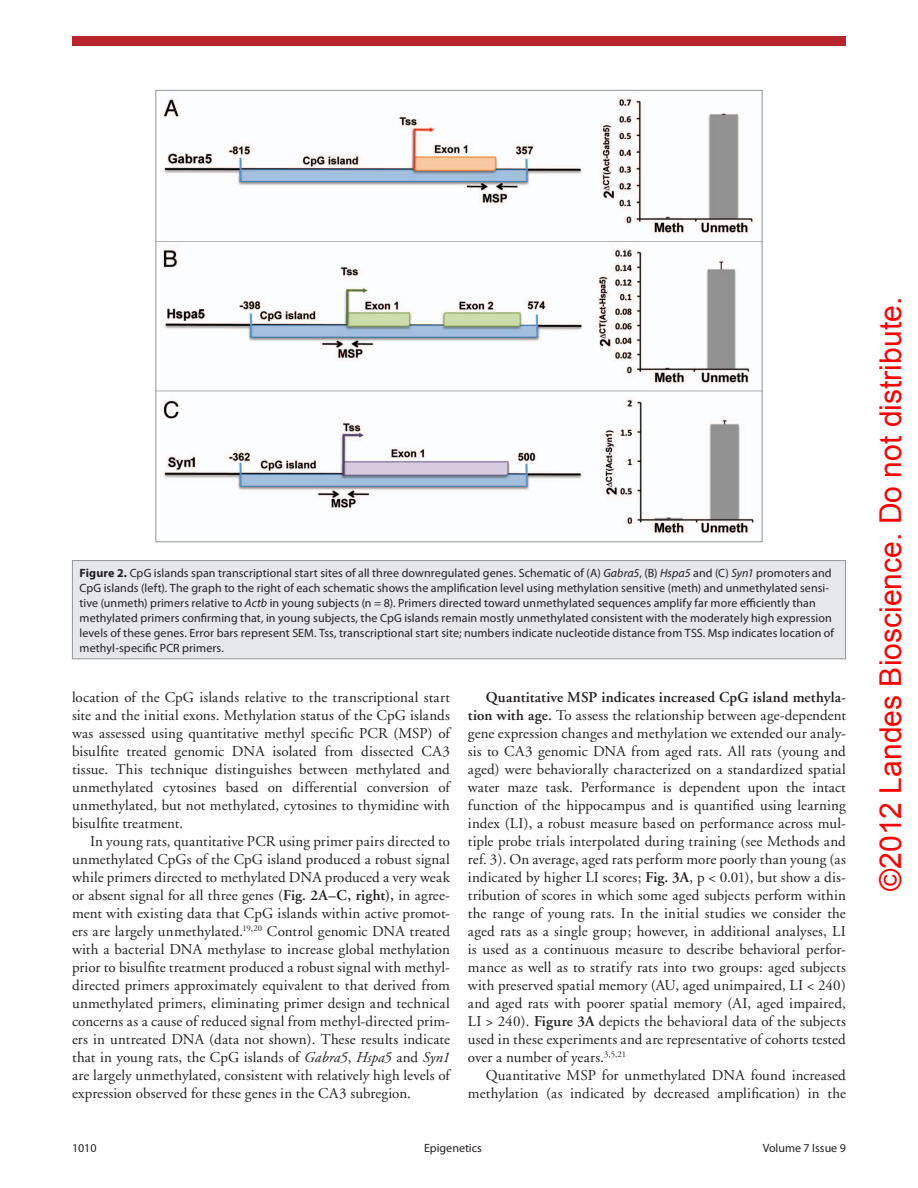
<style>
.page{position:relative;width:918px;height:1188px;background:#fff}
.page>*{position:absolute;margin:0;border:0;box-sizing:border-box;transform-origin:0 0}
.t1{font:30.15px "Arial";color:#f00}
.t2{font:15px/18px "Adobe Garamond";letter-spacing:.005em;color:#231f20;text-align:justify}
.t3{font:12px/15px "Myriad Pro";letter-spacing:.005em;color:#231f20}
.s1{font-weight:700}
.s2{font-style:italic}
.s3{font-weight:600}
</style>
<div class="page">
<div style="left:72px;top:36px;width:774px;height:10px;background:#b7262b"></div>
<div style="left:72px;top:561px;width:774px;height:98px;background:#e6e7e9"></div>
<div style="left:72px;top:560px;width:774px;height:99px;border:1px solid #939598"></div>
<img style="left:158px;top:96px;width:602px;height:438px">
<p class="t3" style="left:80px;top:565px;width:756px"><span class="s1">Figure 2.</span> CpG islands span transcriptional start sites of all three downregulated genes. Schematic of (A) <span class="s2">Gabra5</span>, (B) <span class="s2">Hspa5</span> and (C) <span class="s2">Syn1</span> promoters and CpG islands (left). The graph to the right of each schematic shows the amplification level using methylation sensitive (meth) and unmethylated sensi&shy;tive (unmeth) primers relative to <span class="s2">Actb</span> in young subjects (n = 8). Primers directed toward unmethylated sequences amplify far more efficiently than methylated primers confirming that, in young subjects, the CpG islands remain mostly unmethylated consistent with the moderately high expression levels of these genes. Error bars represent SEM. Tss, transcriptional start site; numbers indicate nucleotide distance from TSS. Msp indicates location of methyl-specific PCR primers.</p>
<p class="t2" style="left:72px;top:689px;width:379px">location of the CpG islands relative to the transcriptional start site and the initial exons. Methylation status of the CpG islands was assessed using quantitative methyl specific PCR (MSP) of bisulfite treated genomic DNA isolated from dissected CA3 tissue. This technique distinguishes between methylated and unmethylated cytosines based on differential conversion of unmethylated, but not methylated, cytosines to thymidine with bisulfite treatment.</p>
<p class="t2" style="left:72px;top:833px;width:379px;text-indent:18px">In young rats, quantitative PCR using primer pairs directed to unmethylated CpGs of the CpG island produced a robust signal while primers directed to methylated DNA produced a very weak or absent signal for all three genes (<span class="s3">Fig. 2A–C, right),</span> in agree&shy;ment with existing data that CpG islands within active promot&shy;ers are largely unmethylated.<sup>19,20</sup> Control genomic DNA treated with a bacterial DNA methylase to increase global methylation prior to bisulfite treatment produced a robust signal with methyl&shy;directed primers approximately equivalent to that derived from unmethylated primers, eliminating primer design and technical concerns as a cause of reduced signal from methyl-directed prim&shy;ers in untreated DNA (data not shown). These results indicate that in young rats, the CpG islands of <span class="s2">Gabra5</span>, <span class="s2">Hspa5</span> and <span class="s2">Syn1 </span>are largely unmethylated, consistent with relatively high levels of expression observed for these genes in the CA3 subregion.</p>
<p class="t2" style="left:468px;top:689px;width:380px;text-indent:18px"><span class="s3">Quantitative MSP indicates increased CpG island methyla&shy;tion with age.</span> To assess the relationship between age-dependent gene expression changes and methylation we extended our analy&shy;sis to CA3 genomic DNA from aged rats. All rats (young and aged) were behaviorally characterized on a standardized spatial water maze task. Performance is dependent upon the intact function of the hippocampus and is quantified using learning index (LI), a robust measure based on performance across mul&shy;tiple probe trials interpolated during training (see Methods and ref. 3). On average, aged rats perform more poorly than young (as indicated by higher LI scores; <span class="s3">Fig. 3A</span>, p &lt; 0.01), but show a dis&shy;tribution of scores in which some aged subjects perform within the range of young rats. In the initial studies we consider the aged rats as a single group; however, in additional analyses, LI is used as a continuous measure to describe behavioral perfor&shy;mance as well as to stratify rats into two groups: aged subjects with preserved spatial memory (AU, aged unimpaired, LI &lt; 240) and aged rats with poorer spatial memory (AI, aged impaired, LI &gt; 240). <span class="s3">Figure 3A</span> depicts the behavioral data of the subjects used in these experiments and are representative of cohorts tested over a number of years.<sup>3,5,21</sup></p>
<p class="t2" style="left:468px;top:1067px;width:380px;text-align:right">Quantitative MSP for unmethylated DNA found increased methylation (as indicated by decreased amplification) in the</p>
<p class="t3" style="left:72px;top:1140px;width:26px">1010</p>
<p class="t3" style="left:424px;top:1140px;width:59px">Epigenetics</p>
<p class="t3" style="left:763px;top:1140px;width:85px">Volume 7 Issue 9</p>
<h1 class="t1" style="left:871px;top:891px;width:595px;rotate:-90deg">©2012 Landes Bioscience. Do not distribute.</h1>
</div>
